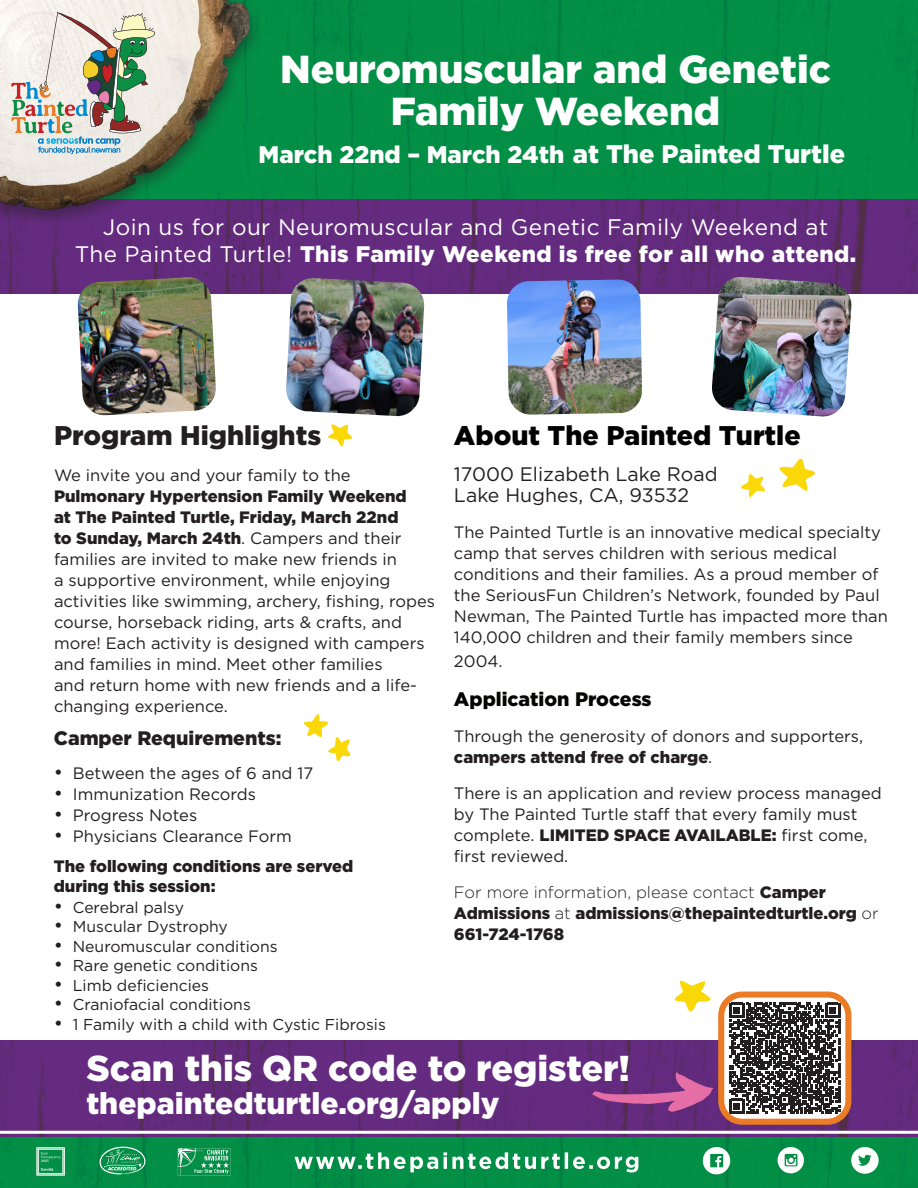
<style>
.page{position:relative;width:918px;height:1188px;background:#fff}
.page>*{position:absolute;margin:0;border:0;box-sizing:border-box;transform-origin:0 0}
.t1{font:900 39px "Gotham";color:#fff}
.Paragraph{font:900 36px "Gotham";color:#fff}
.Paragraph-2{font:900 30px "Gotham";color:#fff}
.Paragraph-3{font:900 27px "Gotham";color:#000}
.Paragraph-4{font:900 27px "Gotham";color:#231f20}
.Paragraph-5{font:900 24px "Gotham";color:#fff}
.t2{font:900 22.5px "Gotham";letter-spacing:.02em;color:#fff}
.t3{font:22.5px "Gotham";letter-spacing:.02em;color:#fff}
.Paragraph-6{font:19.5px/21px "Gotham";color:#231f20}
.Paragraph-7{font:900 19.5px "Gotham";color:#231f20}
.Paragraph-8{font:900 19.5px "Gotham";color:#040503}
.Paragraph-9{font:16.5px/21px "Gotham";color:#231f20}
.Paragraph-10{font:900 16.5px/21px "Gotham";color:#231f20}
.Paragraph-11{font:15.75px "Gotham";color:#231f20}
.s1{font-size:25.5px}
.s2{font-weight:400}
.s3{font-weight:900}
.s4{font-size:19.5px}
.s5{font-weight:300}
</style>
<div class="page">
<div style="left:0;top:1137px;width:918px;height:51px;background:#038f46"></div>
<img style="left:0;top:1041px;width:918px;height:96px">
<img style="left:0;top:198px;width:918px;height:96px">
<svg style="left:295px;top:1152px;width:343px;height:20px"></svg>
<svg style="left:178px;top:1148px;width:53px;height:28px"></svg>
<svg style="left:99px;top:1147px;width:46px;height:27px"></svg>
<svg style="left:36px;top:1147px;width:29px;height:29px"></svg>
<svg style="left:778px;top:1147px;width:26px;height:26px"></svg>
<svg style="left:703px;top:1147px;width:27px;height:27px"></svg>
<svg style="left:851px;top:1147px;width:28px;height:27px"></svg>
<div style="left:0;top:0;width:918px;height:198px;background:#038f46"></div>
<img style="left:0;top:0;width:263px;height:227px">
<svg style="left:11px;top:12px;width:145px;height:142px;background:#c5c8bd"></svg>
<hr style="left:0;top:1131px;width:918px;height:3px;background:#fff">
<svg style="left:721px;top:995px;width:127px;height:127px"></svg>
<svg style="left:730px;top:1003px;width:110px;height:110px"></svg>
<div style="left:718px;top:992px;width:133px;height:133px;border:6px solid #ec7b25;border-radius:21px"></div>
<img style="left:77px;top:277px;width:139px;height:139px">
<img style="left:711px;top:277px;width:141px;height:140px">
<svg style="left:779px;top:459px;width:36px;height:32px"></svg>
<svg style="left:328px;top:424px;width:24px;height:23px"></svg>
<svg style="left:741px;top:474px;width:24px;height:23px"></svg>
<svg style="left:674px;top:981px;width:37px;height:31px"></svg>
<svg style="left:304px;top:714px;width:46px;height:47px"></svg>
<img style="left:507px;top:280px;width:135px;height:135px">
<img style="left:286px;top:278px;width:139px;height:139px">
<svg style="left:591px;top:1067px;width:125px;height:56px;background:#622a7a"></svg>
<p class="t1" style="left:280px;top:46px;width:552px">Neuromuscular and Genetic</p>
<p class="t1" style="left:391px;top:88px;width:331px">Family Weekend</p>
<p class="Paragraph-5" style="left:259px;top:140px;width:588px">March 22nd – March 24th <span class="s1">at The Painted Turtle</span></p>
<p class="t3" style="left:103px;top:212px;width:727px">Join us for our Neuromuscular and Genetic Family Weekend at</p>
<p class="t2" style="left:75px;top:241px;width:783px"><span class="s2">The Painted Turtle!</span> This Family Weekend is free for all who attend.</p>
<p class="Paragraph-4" style="left:54px;top:420px;width:269px">Program Highlights</p>
<p class="Paragraph-9" style="left:54px;top:465px;width:383px">We invite you and your family to the <span class="s3">Pulmonary Hypertension Family Weekend<br>at The Painted Turtle, Friday, March 22nd<br>to Sunday, March 24th</span>. Campers and their families are invited to make new friends in<br>a supportive environment, while enjoying activities like swimming, archery, fishing, ropes course, horseback riding, arts &amp; crafts, and more! Each activity is designed with campers and families in mind. Meet other families<br>and return home with new friends and a life&shy;changing experience.</p>
<p class="Paragraph-7" style="left:54px;top:727px;width:229px">Camper Requirements:</p>
<p class="Paragraph-9" style="left:54px;top:763px;width:261px"><span class="s4">•</span> Between the ages of 6 and 17</p>
<p class="Paragraph-9" style="left:54px;top:784px;width:204px"><span class="s4">•</span> Immunization Records</p>
<p class="Paragraph-9" style="left:54px;top:805px;width:145px"><span class="s4">•</span> Progress Notes</p>
<p class="Paragraph-9" style="left:54px;top:826px;width:239px"><span class="s4">•</span> Physicians Clearance Form</p>
<p class="Paragraph-10" style="left:54px;top:856px;width:301px;line-height:19.5px">The following conditions are served during this session:</p>
<p class="Paragraph-11" style="left:54px;top:897px;width:132px"><span class="s4">•</span> Cerebral palsy</p>
<p class="Paragraph-11" style="left:54px;top:917px;width:176px"><span class="s4">•</span> Muscular Dystrophy</p>
<p class="Paragraph-11" style="left:54px;top:936px;width:225px"><span class="s4">•</span> Neuromuscular conditions</p>
<p class="Paragraph-11" style="left:54px;top:956px;width:206px"><span class="s4">•</span> Rare genetic conditions</p>
<p class="Paragraph-11" style="left:54px;top:975px;width:157px"><span class="s4">•</span> Limb deficiencies</p>
<p class="Paragraph-11" style="left:54px;top:995px;width:199px"><span class="s4">•</span> Craniofacial conditions</p>
<p class="Paragraph-11" style="left:54px;top:1014px;width:334px"><span class="s4">•</span> 1 Family with a child with Cystic Fibrosis</p>
<p class="Paragraph-3" style="left:454px;top:420px;width:348px">About The Painted Turtle</p>
<p class="Paragraph-6" style="left:454px;top:463px;width:265px">17000 Elizabeth Lake Road<br>Lake Hughes, CA, 93532</p>
<p class="Paragraph-9" style="left:454px;top:522px;width:436px">The Painted Turtle is an innovative medical specialty camp that serves children with serious medical conditions and their families. As a proud member of the SeriousFun Children’s Network, founded by Paul Newman, The Painted Turtle has impacted more than 140,000 children and their family members since</p>
<p class="Paragraph-9" style="left:454px;top:651px;width:50px">2004.</p>
<p class="Paragraph-8" style="left:454px;top:688px;width:199px">Application Process</p>
<p class="Paragraph-9" style="left:454px;top:726px;width:411px">Through the generosity of donors and supporters, <span class="s3">campers attend free of charge</span>.</p>
<p class="Paragraph-9" style="left:454px;top:783px;width:429px">There is an application and review process managed by The Painted Turtle staff that every family must complete. <span class="s3">LIMITED SPACE AVAILABLE:</span> first come, first reviewed.</p>
<p class="Paragraph-10" style="left:454px;top:881px;width:426px"><span class="s5">For more information, please contact</span> Camper<br>Admissions <span class="s5">at</span> admissions@thepaintedturtle.org <span class="s5">or<br></span>661-724-1768</p>
<p class="Paragraph" style="left:86px;top:1048px;width:545px">Scan this QR code to register!</p>
<p class="Paragraph-2" style="left:86px;top:1086px;width:415px">thepaintedturtle.org/apply</p>
</div>
